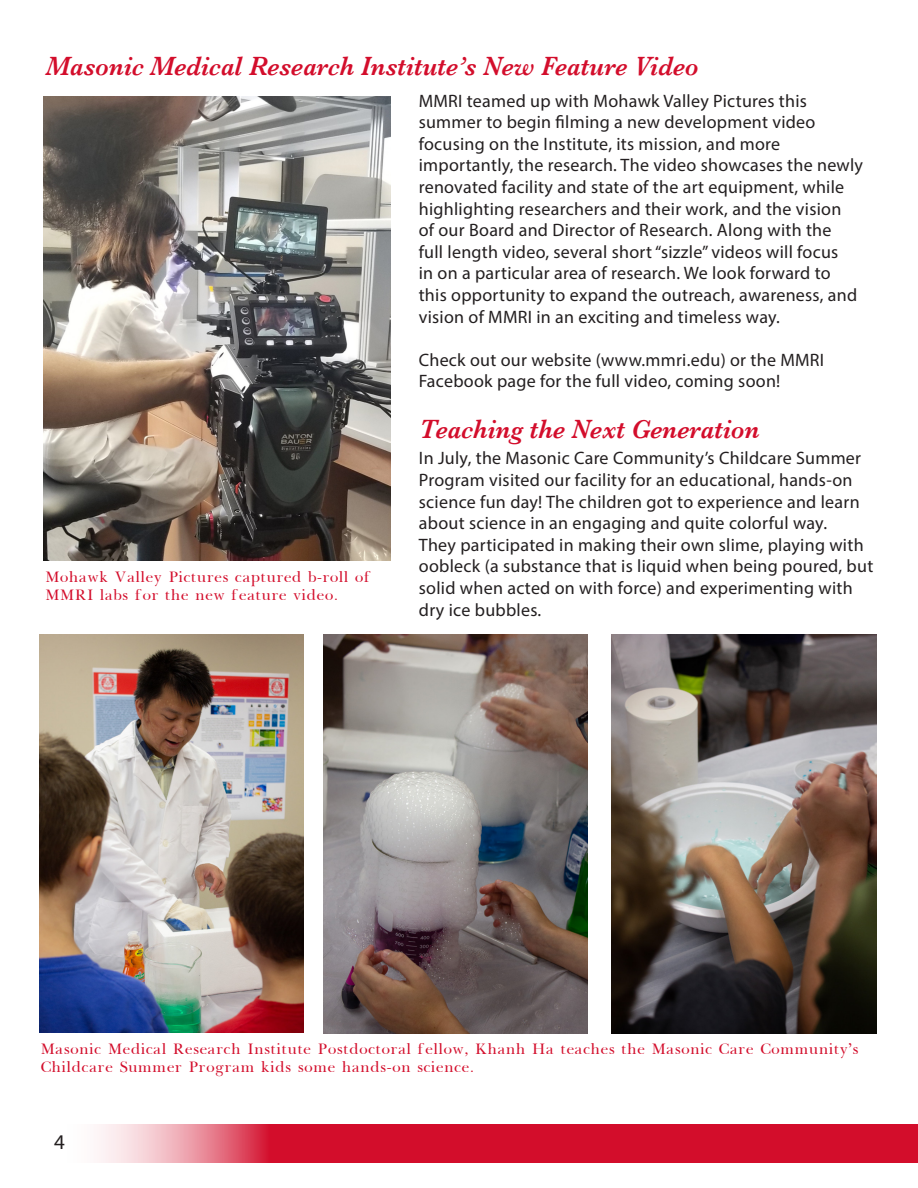
<style>
.page{position:relative;width:918px;height:1188px;background:#fff}
.page>*{position:absolute;margin:0;border:0;box-sizing:border-box;transform-origin:0 0}
.Headline{font:italic 600 27px "Baskerville";color:#d30d2b;scale:.95 1}
.t1{font:21px "Myriad Pro";color:#231f20}
.Body_Copy{font:18px/21.6px "Myriad Pro";letter-spacing:.015em;color:#231f20}
.Red_Photo_Caption{font:300 18px/18px "Baskerville";color:#d30d2b}
</style>
<div class="page">
<svg style="left:99px;top:1124px;width:819px;height:38px;fill:#d30d2b"></svg>
<img style="left:44px;top:97px;width:346px;height:464px">
<img style="left:40px;top:634px;width:264px;height:399px">
<img style="left:324px;top:634px;width:264px;height:400px">
<img style="left:611px;top:635px;width:265px;height:399px">
<p class="Headline" style="left:46px;top:50px;width:689px">Masonic Medical Research Institute’s New Feature Video</p>
<p class="Body_Copy" style="left:419px;top:89px;width:446px">MMRI teamed up with Mohawk Valley Pictures this summer to begin filming a new development video focusing on the Institute, its mission, and more importantly, the research. The video showcases the newly renovated facility and state of the art equipment, while highlighting researchers and their work, and the vision<br>of our Board and Director of Research. Along with the<br>full length video, several short “sizzle” videos will focus<br>in on a particular area of research. We look forward to this opportunity to expand the outreach, awareness, and vision of MMRI in an exciting and timeless way.</p>
<p class="Body_Copy" style="left:419px;top:349px;width:407px">Check out our website (www.mmri.edu) or the MMRI<br>Facebook page for the full video, coming soon!</p>
<p class="Headline" style="left:420px;top:414px;width:359px">Teaching the Next Generation</p>
<p class="Body_Copy" style="left:419px;top:447px;width:456px">In July, the Masonic Care Community’s Childcare Summer Program visited our facility for an educational, hands-on science fun day! The children got to experience and learn about science in an engaging and quite colorful way.<br>They participated in making their own slime, playing with oobleck (a substance that is liquid when being poured, but solid when acted on with force) and experimenting with dry ice bubbles.</p>
<p class="Red_Photo_Caption" style="left:45px;top:568px;width:328px">Mohawk Valley Pictures captured b-roll of<br>MMRI labs for the new feature video.</p>
<p class="Red_Photo_Caption" style="left:40px;top:1040px;width:820px">Masonic Medical Research Institute Postdoctoral fellow, Khanh Ha teaches the Masonic Care Community’s<br>Childcare Summer Program kids some hands-on science.</p>
<p class="t1" style="left:54px;top:1129px;width:12px">4</p>
</div>
